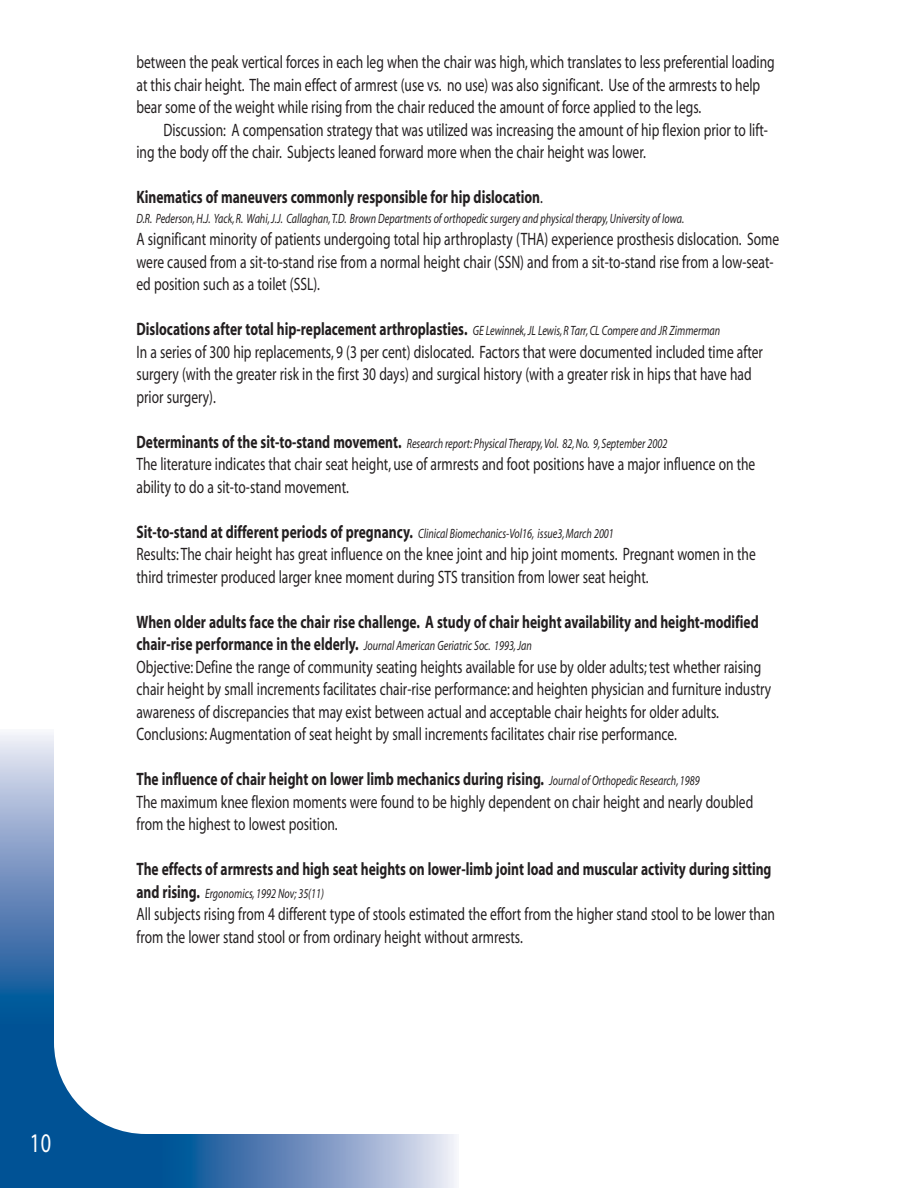
<style>
.page{position:relative;width:918px;height:1188px;background:#fff}
.page>*{position:absolute;margin:0;border:0;box-sizing:border-box;transform-origin:0 0}
.t1{font:27px "Myriad";color:#fff;scale:.75 1}
.t2{font:18px/22.5px "Myriad";color:#231f20;scale:.75 1}
.t3{font:700 18px "Myriad";color:#231f20;scale:.75 1}
.t4{font:italic 13.5px "Myriad";color:#231f20;scale:.75 1}
.s1{font-weight:400}
.s2{font-weight:700}
.s3{font-style:italic;font-size:13.5px}
.s4{font-weight:700;font-style:normal;font-size:18px}
</style>
<div class="page">
<svg style="left:162px;top:1134px;width:294px;height:54px;background:#7295c1"></svg>
<svg style="left:0;top:733px;width:54px;height:291px;background:#7396c1"></svg>
<div style="left:0;top:1024px;width:162px;height:164px;background:#005295"></div>
<div style="left:54px;top:54px;width:810px;height:1080px;background:#fff;border-radius:92px"></div>
<h1 class="t1" style="left:30px;top:1132px;width:30px">10</h1>
<p class="t2" style="left:136px;top:52px;width:853px">between the peak vertical forces in each leg when the chair was high, which translates to less preferential loading at this chair height. The main effect of armrest (use vs. no use) was also significant. Use of the armrests to help bear some of the weight while rising from the chair reduced the amount of force applied to the legs.</p>
<p class="t2" style="left:136px;top:120px;width:844px;text-indent:27px">Discussion: A compensation strategy that was utilized was increasing the amount of hip flexion prior to lift&shy;ing the body off the chair. Subjects leaned forward more when the chair height was lower.</p>
<p class="t3" style="left:136px;top:190px;width:543px">Kinematics of maneuvers commonly responsible for hip dislocation<span class="s1">.</span></p>
<p class="t4" style="left:136px;top:213px;width:732px">D.R. Pederson, H.J. Yack, R. Wahi, J.J. Callaghan,T.D. Brown Departments of orthopedic surgery and physical therapy, University of Iowa.</p>
<p class="t2" style="left:136px;top:229px;width:858px">A significant minority of patients undergoing total hip arthroplasty (THA) experience prosthesis dislocation. Some were caused from a sit-to-stand rise from a normal height chair (SSN) and from a sit-to-stand rise from a low-seat&shy;ed position such as a toilet (SSL).</p>
<p class="t2" style="left:136px;top:319px;width:837px"><span class="s2">Dislocations after total hip-replacement arthroplasties.</span> <span class="s3">GE Lewinnek, JL Lewis, R Tarr, CL Compere and JR Zimmerman<br></span>In a series of 300 hip replacements, 9 (3 per cent) dislocated. Factors that were documented included time after surgery (with the greater risk in the first 30 days) and surgical history (with a greater risk in hips that have had prior surgery).</p>
<p class="t4" style="left:136px;top:438px;width:709px"><span class="s4">Determinants of the sit-to-stand movement.</span> Research report: Physical Therapy, Vol. 82, No. 9, September 2002</p>
<p class="t2" style="left:136px;top:454px;width:827px">The literature indicates that chair seat height, use of armrests and foot positions have a major influence on the ability to do a sit-to-stand movement.</p>
<p class="t4" style="left:136px;top:528px;width:638px"><span class="s4">Sit-to-stand at different periods of pregnancy.</span> Clinical Biomechanics-Vol16, issue3, March 2001</p>
<p class="t2" style="left:136px;top:544px;width:827px">Results: The chair height has great influence on the knee joint and hip joint moments. Pregnant women in the third trimester produced larger knee moment during STS transition from lower seat height.</p>
<p class="t3" style="left:136px;top:615px;width:831px">When older adults face the chair rise challenge. A study of chair height availability and height-modified</p>
<p class="t4" style="left:136px;top:641px;width:529px"><span class="s4">chair-rise performance in the elderly.</span> Journal American Geriatric Soc. 1993, Jan</p>
<p class="t2" style="left:136px;top:657px;width:848px">Objective: Define the range of community seating heights available for use by older adults; test whether raising chair height by small increments facilitates chair-rise performance: and heighten physician and furniture industry awareness of discrepancies that may exist between actual and acceptable chair heights for older adults.<br>Conclusions: Augmentation of seat height by small increments facilitates chair rise performance.</p>
<p class="t2" style="left:136px;top:769px;width:824px"><span class="s2">The influence of chair height on lower limb mechanics during rising.</span> <span class="s3">Journal of Orthopedic Research, 1989<br></span>The maximum knee flexion moments were found to be highly dependent on chair height and nearly doubled from the highest to lowest position.</p>
<p class="t3" style="left:136px;top:862px;width:848px">The effects of armrests and high seat heights on lower-limb joint load and muscular activity during sitting</p>
<p class="t4" style="left:136px;top:888px;width:252px"><span class="s4">and rising.</span> Ergonomics, 1992 Nov; 35(11)</p>
<p class="t2" style="left:136px;top:904px;width:853px">All subjects rising from 4 different type of stools estimated the effort from the higher stand stool to be lower than from the lower stand stool or from ordinary height without armrests.</p>
</div>
